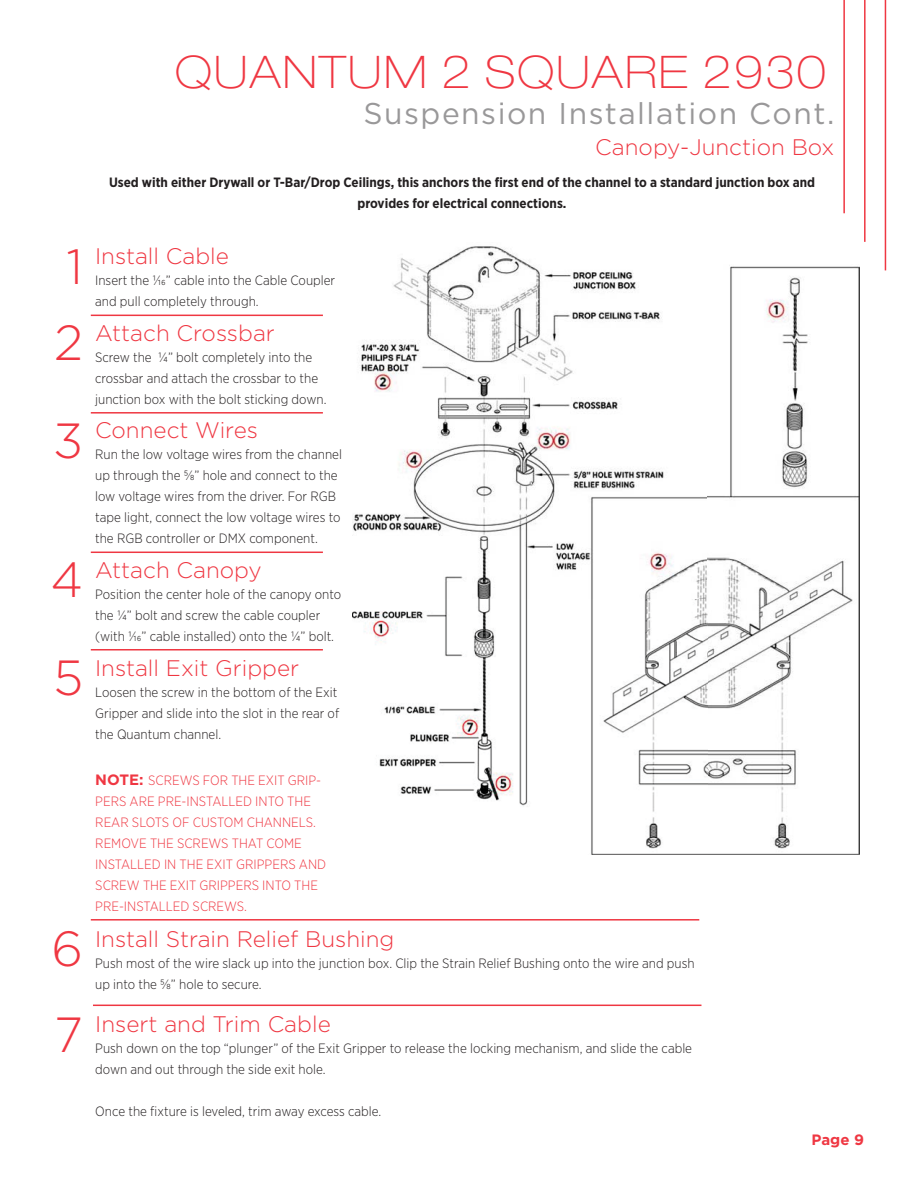
<style>
.page{position:relative;width:918px;height:1188px;background:#fff}
.page>*{position:absolute;margin:0;border:0;box-sizing:border-box;transform-origin:0 0}
.t1{font:300 49.35px/97.5px "Gotham";color:#ef3742}
.t2{font:100 expanded 45px "Helvetica Neue LT Std";letter-spacing:.05em;color:#ef3742}
.t3{font:30px "Gotham";letter-spacing:.05em;color:#999899}
.t4{font:300 22.5px "Gotham";color:#ef3742}
.t5{font:700 15px "Gotham";color:#ef3742}
.t6{font:300 13.5px/21px "Gotham Narrow";color:#231f20}
.t7{font:300 13.5px/21px "Gotham Narrow";color:#ef3742}
.t8{font:700 13.5px/21px "Gotham Narrow";color:#231f20;text-align:center}
.s1{font-family:"Gotham";font-weight:700;font-size:15px}
</style>
<div class="page">
<hr style="left:843px;top:0;width:2px;height:213px;background:#ef3742">
<hr style="left:864px;top:0;width:2px;height:242px;background:#ef3742">
<hr style="left:885px;top:0;width:1px;height:270px;background:#ef3742">
<img style="left:352px;top:246px;width:507px;height:609px">
<hr style="left:91px;top:315px;width:232px;height:1px;background:#ef3742">
<hr style="left:91px;top:412px;width:232px;height:2px;background:#ef3742">
<hr style="left:91px;top:552px;width:232px;height:1px;background:#ef3742">
<hr style="left:91px;top:649px;width:232px;height:2px;background:#ef3742">
<hr style="left:91px;top:919px;width:608px;height:2px;background:#ef3742">
<hr style="left:93px;top:1005px;width:608px;height:1px;background:#ef3742">
<h2 class="t2" style="left:175px;top:46px;width:652px">QUANTUM 2 SQUARE 2930</h2>
<h3 class="t3" style="left:364px;top:97px;width:472px">Suspension Installation Cont.</h3>
<h3 class="t4" style="left:595px;top:138px;width:241px">Canopy-Junction Box</h3>
<p class="t8" style="left:109px;top:173px;width:708px">Used with either Drywall or T-Bar/Drop Ceilings, this anchors the first end of the channel to a standard junction box and provides for electrical connections.</p>
<h1 class="t1" style="left:67px;top:222px;width:18px">1</h1>
<h1 class="t1" style="left:53px;top:298px;width:32px">2<br>3</h1>
<h1 class="t1" style="left:50px;top:535px;width:34px">4<br>5</h1>
<h1 class="t1" style="left:52px;top:910px;width:33px;line-height:85.7px">6<br>7</h1>
<h3 class="t4" style="left:95px;top:248px;width:135px">Install Cable</h3>
<p class="t6" style="left:95px;top:271px;width:242px">Insert the 1⁄16” cable into the Cable Coupler and pull completely through.</p>
<h3 class="t4" style="left:95px;top:325px;width:181px">Attach Crossbar</h3>
<p class="t6" style="left:95px;top:347px;width:233px">Screw the ¼” bolt completely into the crossbar and attach the crossbar to the junction box with the bolt sticking down.</p>
<h3 class="t4" style="left:95px;top:422px;width:164px">Connect Wires</h3>
<p class="t6" style="left:95px;top:445px;width:248px">Run the low voltage wires from the channel up through the ⅝” hole and connect to the low voltage wires from the driver. For RGB tape light, connect the low voltage wires to the RGB controller or DMX component.</p>
<h3 class="t4" style="left:95px;top:561px;width:168px">Attach Canopy</h3>
<p class="t6" style="left:95px;top:584px;width:248px">Position the center hole of the canopy onto the ¼” bolt and screw the cable coupler (with 1⁄16” cable installed) onto the ¼” bolt.</p>
<h3 class="t4" style="left:95px;top:660px;width:206px">Install Exit Gripper</h3>
<p class="t6" style="left:95px;top:683px;width:246px">Loosen the screw in the bottom of the Exit<br>Gripper and slide into the slot in the rear of the Quantum channel.</p>
<p class="t7" style="left:95px;top:770px;width:232px"><span class="s1">NOTE:</span> SCREWS FOR THE EXIT GRIP-<br>PERS ARE PRE-INSTALLED INTO THE<br>REAR SLOTS OF CUSTOM CHANNELS.<br>REMOVE THE SCREWS THAT COME<br>INSTALLED IN THE EXIT GRIPPERS AND<br>SCREW THE EXIT GRIPPERS INTO THE<br>PRE-INSTALLED SCREWS.</p>
<h3 class="t4" style="left:95px;top:930px;width:301px">Install Strain Relief Bushing</h3>
<p class="t6" style="left:95px;top:953px;width:601px">Push most of the wire slack up into the junction box. Clip the Strain Relief Bushing onto the wire and push up into the ⅝” hole to secure.</p>
<h3 class="t4" style="left:95px;top:1016px;width:237px">Insert and Trim Cable</h3>
<p class="t6" style="left:95px;top:1039px;width:598px">Push down on the top “plunger” of the Exit Gripper to release the locking mechanism, and slide the cable down and out through the side exit hole.</p>
<p class="t6" style="left:95px;top:1102px;width:287px">Once the fixture is leveled, trim away excess cable.</p>
<p class="t5" style="left:812px;top:1134px;width:54px">Page 9</p>
</div>
